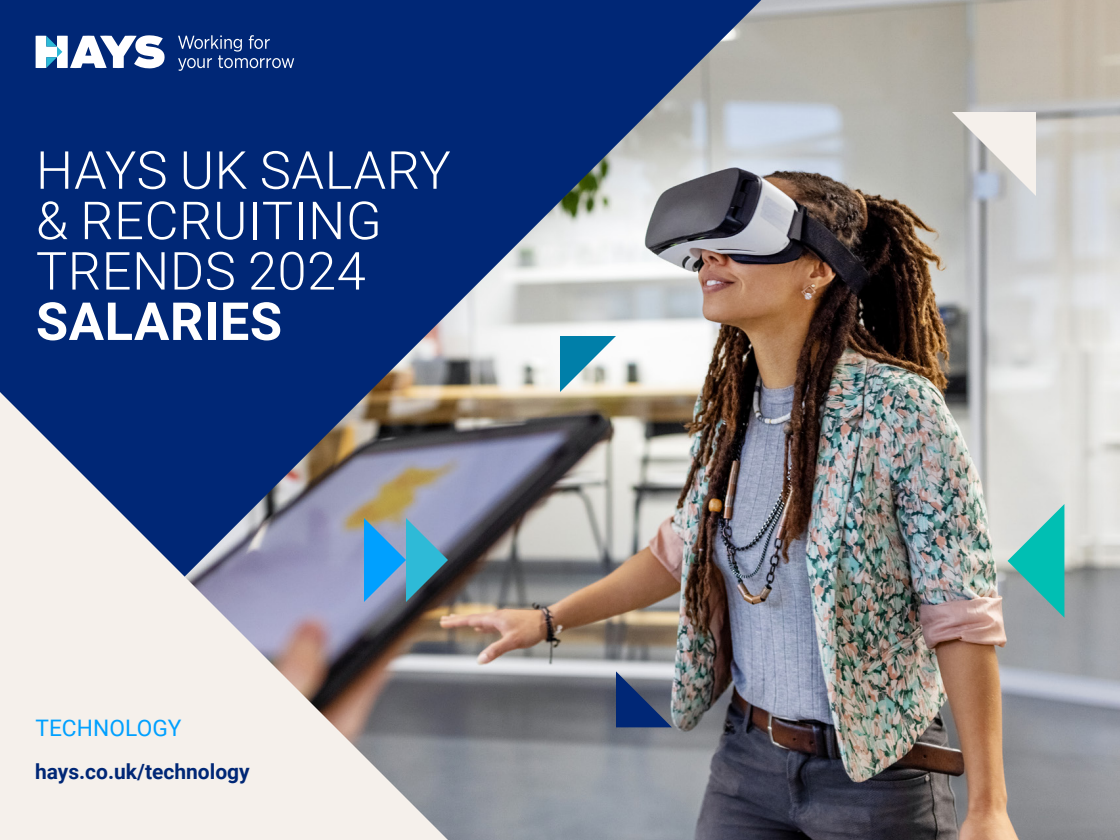
<style>
.page{position:relative;width:1120px;height:840px;background:#fff}
.page>*{position:absolute;margin:0;border:0;box-sizing:border-box;transform-origin:0 0}
.t1{font:300 52.5px/50.4px "Roboto";letter-spacing:.01em;color:#fff}
.t2{font:700 52.5px "Roboto";letter-spacing:.01em;color:#fff}
.t3{font:22.75px "Roboto";letter-spacing:.005em;color:#00a0ff}
.t4{font:700 21px "Roboto";color:#002776}
</style>
<div class="page">
<img style="left:448px;top:0;width:672px;height:840px">
<img style="left:0;top:0;width:761px;height:761px">
<svg style="left:0;top:392px;width:448px;height:448px;background:#abadb9"></svg>
<svg style="left:178px;top:35px;width:116px;height:36px;background:#2a4a8c"></svg>
<svg style="left:36px;top:35px;width:130px;height:34px"></svg>
<svg style="left:364px;top:518px;width:84px;height:84px;background:#4a95bd"></svg>
<svg style="left:952px;top:112px;width:84px;height:84px;background:#d3d2d0"></svg>
<svg style="left:616px;top:671px;width:56px;height:56px;background:#425682"></svg>
<svg style="left:1008px;top:504px;width:56px;height:114px;background:#5ebdb7"></svg>
<svg style="left:560px;top:336px;width:56px;height:56px"></svg>
<p class="t1" style="left:36px;top:143px;width:416px">HAYS UK SALARY &amp; RECRUITING<br>TRENDS 2024</p>
<p class="t2" style="left:36px;top:285px;width:248px">SALARIES</p>
<p class="t3" style="left:35px;top:712px;width:147px">TECHNOLOGY</p>
<p class="t4" style="left:35px;top:757px;width:216px">hays.co.uk/technology</p>
</div>
